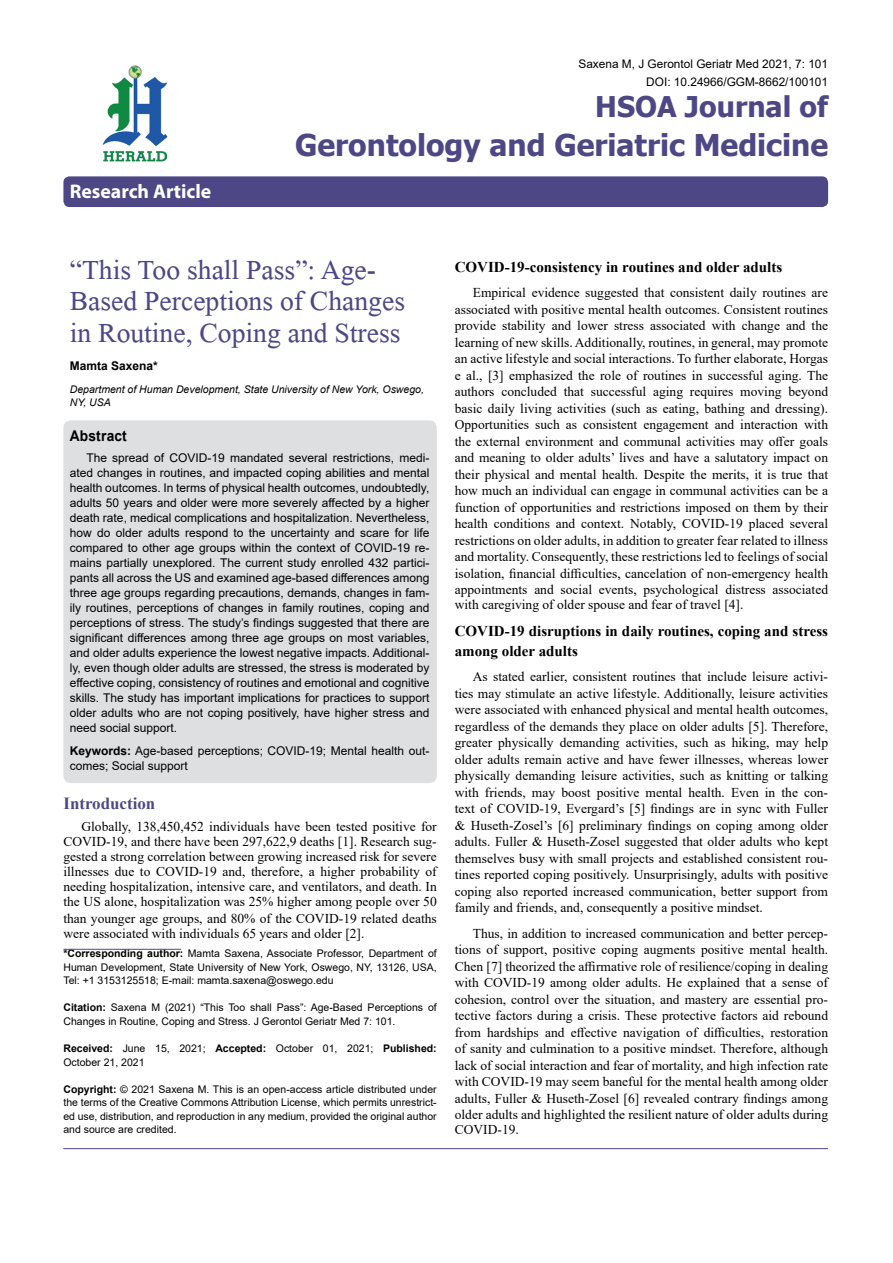
<style>
.page{position:relative;width:893px;height:1263px;background:#fff}
.page>*{position:absolute;margin:0;border:0;box-sizing:border-box;transform-origin:0 0}
.t1{font:41.25px/31.5px "Microsoft Himalaya";color:#4d4785}
.t2{font:700 30px "Tahoma";color:#4d4785}
.t3{font:700 28.5px "Tahoma";color:#4d4785}
.t4{font:700 19.8px "Myriad Hebrew";color:#fff}
.t5{font:700 16.95px "Times New Roman";color:#4d4785}
.t6{font:700 15px/19.5px "Times New Roman";color:#000}
.t7{font:700 14.85px "Arial";letter-spacing:.015em;color:#000;scale:.93 1}
.t8{font:13.5px/16.5px "Times New Roman";color:#000;text-align:justify}
.t9{font:12px/15px "Arial";color:#000;text-align:justify}
.t10{font:700 12px "Arial";color:#000}
.t11{font:11.85px/18px "Arial";color:#000;text-align:right}
.t12{font:10.5px/13.5px "Arial";color:#000;text-align:justify}
.t13{font:italic 10.5px/13.5px "Arial";color:#000}
.s1{font-weight:700}
</style>
<div class="page">
<div style="left:63px;top:176px;width:765px;height:31px;background:#4d4785;border-radius:6px"></div>
<hr style="left:63px;top:949px;width:118px;height:1px;background:#4d4785">
<img style="left:102px;top:65px;width:66px;height:97px">
<hr style="left:63px;top:1148px;width:765px;height:1px;background:#4d4785">
<div style="left:63px;top:420px;width:374px;height:363px;background:#dedfe0;border-radius:8px"></div>
<h3 class="t4" style="left:70px;top:180px;width:143px">Research Article</h3>
<p class="t11" style="left:578px;top:55px;width:251px">Saxena M, J Gerontol Geriatr Med 2021, 7: 101<br>DOI: 10.24966/GGM-8662/100101</p>
<h3 class="t3" style="left:595px;top:87px;width:234px">HSOA Journal of</h3>
<h2 class="t2" style="left:295px;top:124px;width:535px">Gerontology and Geriatric Medicine</h2>
<h1 class="t1" style="left:70px;top:249px;width:337px">“This Too shall Pass”: Age-<br>Based Perceptions of Changes in Routine, Coping and Stress</h1>
<p class="t10" style="left:70px;top:357px;width:90px">Mamta Saxena*</p>
<p class="t13" style="left:70px;top:382px;width:356px">Department of Human Development, State University of New York, Oswego,<br>NY, USA</p>
<p class="t7" style="left:70px;top:425px;width:63px">Abstract</p>
<p class="t9" style="left:70px;top:450px;width:361px;text-indent:16px">The spread of COVID-19 mandated several restrictions, medi&shy;ated changes in routines, and impacted coping abilities and mental health outcomes. In terms of physical health outcomes, undoubtedly, adults 50 years and older were more severely affected by a higher death rate, medical complications and hospitalization. Nevertheless, how do older adults respond to the uncertainty and scare for life compared to other age groups within the context of COVID-19 re&shy;mains partially unexplored. The current study enrolled 432 partici&shy;pants all across the US and examined age-based differences among three age groups regarding precautions, demands, changes in fam&shy;ily routines, perceptions of changes in family routines, coping and perceptions of stress. The study’s findings suggested that there are significant differences among three age groups on most variables, and older adults experience the lowest negative impacts. Additional&shy;ly, even though older adults are stressed, the stress is moderated by effective coping, consistency of routines and emotional and cognitive skills. The study has important implications for practices to support older adults who are not coping positively, have higher stress and need social support.</p>
<p class="t9" style="left:70px;top:743px;width:361px"><span class="s1">Keywords:</span> Age-based perceptions; COVID-19; Mental health out&shy;comes; Social support</p>
<p class="t5" style="left:63px;top:791px;width:93px">Introduction</p>
<p class="t8" style="left:63px;top:819px;width:375px;line-height:15px;text-indent:18px">Globally, 138,450,452 individuals have been tested positive for COVID-19, and there have been 297,622,9 deaths [1]. Research sug&shy;gested a strong correlation between growing increased risk for severe illnesses due to COVID-19 and, therefore, a higher probability of needing hospitalization, intensive care, and ventilators, and death. In the US alone, hospitalization was 25% higher among people over 50</p>
<p class="t8" style="left:63px;top:910px;width:375px;line-height:15px">than younger age groups, and 80% of the COVID-19 related deaths were associated with individuals 65 years and older [2].</p>
<p class="t12" style="left:63px;top:947px;width:375px"><span class="s1">*Corresponding author:</span> Mamta Saxena, Associate Professor, Department of Human Development, State University of New York, Oswego, NY, 13126, USA, Tel: +1 3153125518; E-mail: mamta.saxena@oswego.edu</p>
<p class="t12" style="left:63px;top:1001px;width:375px"><span class="s1">Citation:</span> Saxena M (2021) “This Too shall Pass”: Age-Based Perceptions of<br>Changes in Routine, Coping and Stress. J Gerontol Geriatr Med 7: 101.</p>
<p class="t12" style="left:63px;top:1041px;width:375px"><span class="s1">Received:</span> June 15, 2021; <span class="s1">Accepted:</span> October 01, 2021; <span class="s1">Published:<br></span>October 21, 2021</p>
<p class="t12" style="left:63px;top:1082px;width:375px"><span class="s1">Copyright:</span> © 2021 Saxena M. This is an open-access article distributed under the terms of the Creative Commons Attribution License, which permits unrestrict&shy;ed use, distribution, and reproduction in any medium, provided the original author and source are credited.</p>
<p class="t6" style="left:455px;top:257px;width:329px">COVID-19-consistency in routines and older adults</p>
<p class="t8" style="left:455px;top:284px;width:375px;text-indent:18px">Empirical evidence suggested that consistent daily routines are associated with positive mental health outcomes. Consistent routines provide stability and lower stress associated with change and the learning of new skills. Additionally, routines, in general, may promote an active lifestyle and social interactions. To further elaborate, Horgas e al., [3] emphasized the role of routines in successful aging. The authors concluded that successful aging requires moving beyond basic daily living activities (such as eating, bathing and dressing).<br>Opportunities such as consistent engagement and interaction with the external environment and communal activities may offer goals and meaning to older adults’ lives and have a salutatory impact on their physical and mental health. Despite the merits, it is true that how much an individual can engage in communal activities can be a function of opportunities and restrictions imposed on them by their health conditions and context. Notably, COVID-19 placed several restrictions on older adults, in addition to greater fear related to illness and mortality. Consequently, these restrictions led to feelings of social isolation, financial difficulties, cancelation of non-emergency health appointments and social events, psychological distress associated</p>
<p class="t8" style="left:455px;top:596px;width:290px">with caregiving of older spouse and fear of travel [4].</p>
<p class="t6" style="left:455px;top:621px;width:375px">COVID-19 disruptions in daily routines, coping and stress among older adults</p>
<p class="t8" style="left:455px;top:668px;width:375px;text-indent:18px">As stated earlier, consistent routines that include leisure activi&shy;ties may stimulate an active lifestyle. Additionally, leisure activities were associated with enhanced physical and mental health outcomes, regardless of the demands they place on older adults [5]. Therefore, greater physically demanding activities, such as hiking, may help older adults remain active and have fewer illnesses, whereas lower physically demanding leisure activities, such as knitting or talking with friends, may boost positive mental health. Even in the con&shy;text of COVID-19, Evergard’s [5] findings are in sync with Fuller &amp; Huseth-Zosel’s [6] preliminary findings on coping among older adults. Fuller &amp; Huseth-Zosel suggested that older adults who kept themselves busy with small projects and established consistent rou&shy;tines reported coping positively. Unsurprisingly, adults with positive coping also reported increased communication, better support from family and friends, and, consequently a positive mindset.</p>
<p class="t8" style="left:455px;top:925px;width:375px;text-indent:18px">Thus, in addition to increased communication and better percep&shy;tions of support, positive coping augments positive mental health.<br>Chen [7] theorized the affirmative role of resilience/coping in dealing with COVID-19 among older adults. He explained that a sense of cohesion, control over the situation, and mastery are essential pro&shy;tective factors during a crisis. These protective factors aid rebound from hardships and effective navigation of difficulties, restoration of sanity and culmination to a positive mindset. Therefore, although lack of social interaction and fear of mortality, and high infection rate with COVID-19 may seem baneful for the mental health among older adults, Fuller &amp; Huseth-Zosel [6] revealed contrary findings among older adults and highlighted the resilient nature of older adults during</p>
<p class="t8" style="left:455px;top:1121px;width:66px">COVID-19.</p>
</div>
